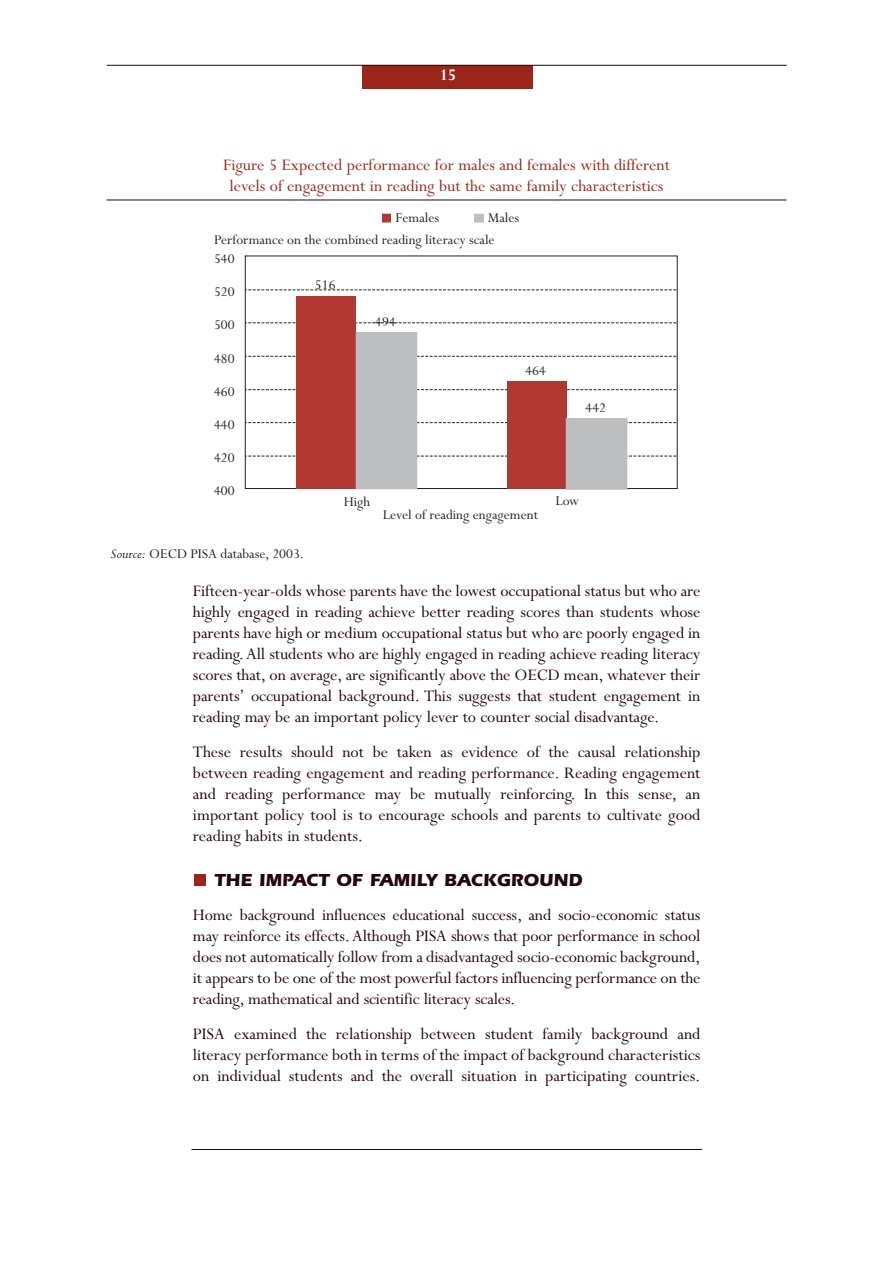
<style>
.page{position:relative;width:893px;height:1263px;background:#fff}
.page>*{position:absolute;margin:0;border:0;box-sizing:border-box;transform-origin:0 0}
.t1{font:18px/21px "Perpetua";letter-spacing:-.005em;color:#23050a;text-align:justify}
.t2{font:18px/21px "Perpetua";color:#9c2519;text-align:center}
.t3{font:700 18px "Itc Eras";color:#23050a}
.t4{font:700 18px "Perpetua";color:#fff}
.t5{font:15px "Perpetua";color:#231f20}
.s1{font-style:italic}
</style>
<div class="page">
<div style="left:363px;top:65px;width:170px;height:24px;background:#9c2519"></div>
<hr style="left:107px;top:65px;width:679px;height:1px;background:#23050a">
<hr style="left:106px;top:200px;width:680px;height:1px;background:#23050a">
<hr style="left:191px;top:1149px;width:511px;height:1px;background:#23050a">
<div style="left:475px;top:214px;width:8px;height:8px;background:#bcbec0"></div>
<div style="left:474px;top:214px;width:9px;height:9px;border:1px solid #bcbec0"></div>
<div style="left:382px;top:214px;width:9px;height:8px;background:#b23834"></div>
<div style="left:382px;top:214px;width:9px;height:9px;border:1px solid #b23834"></div>
<svg style="left:248px;top:356px;width:427px;height:1px"></svg>
<svg style="left:248px;top:422px;width:427px;height:1px"></svg>
<svg style="left:248px;top:456px;width:427px;height:1px"></svg>
<svg style="left:248px;top:389px;width:427px;height:1px"></svg>
<svg style="left:248px;top:323px;width:427px;height:1px"></svg>
<svg style="left:248px;top:290px;width:427px;height:1px"></svg>
<div style="left:245px;top:256px;width:432px;height:233px;border:1px solid #231f20"></div>
<div style="left:296px;top:296px;width:60px;height:193px;background:#b23834"></div>
<div style="left:507px;top:382px;width:60px;height:107px;background:#b23834"></div>
<div style="left:356px;top:333px;width:60px;height:156px;background:#bcbec0"></div>
<div style="left:356px;top:332px;width:61px;height:157px;border:1px solid #bcbec0"></div>
<div style="left:567px;top:419px;width:59px;height:70px;background:#bcbec0"></div>
<div style="left:565px;top:418px;width:62px;height:72px;border:1px solid #bcbec0"></div>
<div style="left:194px;top:874px;width:12px;height:12px;background:#9c2519"></div>
<p class="t4" style="left:439px;top:69px;width:18px">15</p>
<p class="t2" style="left:223px;top:157px;width:448px">Figure 5 Expected performance for males and females with different levels of engagement in reading but the same family characteristics</p>
<p class="t5" style="left:221px;top:235px;width:275px">erformance on the combined reading literacy scale</p>
<p class="t5" style="left:395px;top:212px;width:45px">Females</p>
<p class="t5" style="left:487px;top:212px;width:33px">Males</p>
<p class="t5" style="left:214px;top:254px;width:22px">540</p>
<p class="t5" style="left:214px;top:287px;width:22px">520</p>
<p class="t5" style="left:214px;top:320px;width:22px">500</p>
<p class="t5" style="left:214px;top:353px;width:22px">480</p>
<p class="t5" style="left:214px;top:386px;width:22px">460</p>
<p class="t5" style="left:214px;top:419px;width:22px">440</p>
<p class="t5" style="left:214px;top:453px;width:22px">420</p>
<p class="t5" style="left:214px;top:486px;width:22px">400</p>
<p class="t5" style="left:111px;top:549px;width:195px"><span class="s1">Source:</span> OECD PISA database, 2003.</p>
<p class="t5" style="left:315px;top:280px;width:22px">516</p>
<p class="t5" style="left:375px;top:317px;width:22px">494</p>
<p class="t5" style="left:525px;top:366px;width:22px">464</p>
<p class="t5" style="left:585px;top:403px;width:22px">442</p>
<p class="t5" style="left:344px;top:497px;width:28px">High</p>
<p class="t5" style="left:555px;top:496px;width:25px">Low</p>
<p class="t5" style="left:383px;top:509px;width:157px">Level of reading engagement</p>
<p class="t1" style="left:193px;top:583px;width:509px">Fifteen-year-olds whose parents have the lowest occupational status but who are highly engaged in reading achieve better reading scores than students whose parents have high or medium occupational status but who are poorly engaged in reading. All students who are highly engaged in reading achieve reading literacy scores that, on average, are significantly above the OECD mean, whatever their parents’ occupational background. This suggests that student engagement in reading may be an important policy lever to counter social disadvantage.</p>
<p class="t1" style="left:193px;top:743px;width:509px">These results should not be taken as evidence of the causal relationship between reading engagement and reading performance. Reading engagement and reading performance may be mutually reinforcing. In this sense, an important policy tool is to encourage schools and parents to cultivate good reading habits in students.</p>
<p class="t3" style="left:214px;top:874px;width:369px">THE IMPACT OF FAMILY BACKGROUND</p>
<p class="t1" style="left:193px;top:907px;width:509px">Home background influences educational success, and socio-economic status may reinforce its effects. Although PISA shows that poor performance in school does not automatically follow from a disadvantaged socio-economic background, it appears to be one of the most powerful factors influencing performance on the reading, mathematical and scientific literacy scales.</p>
<p class="t1" style="left:193px;top:1025px;width:509px">PISA examined the relationship between student family background and literacy performance both in terms of the impact of background characteristics on individual students and the overall situation in participating countries.</p>
</div>
